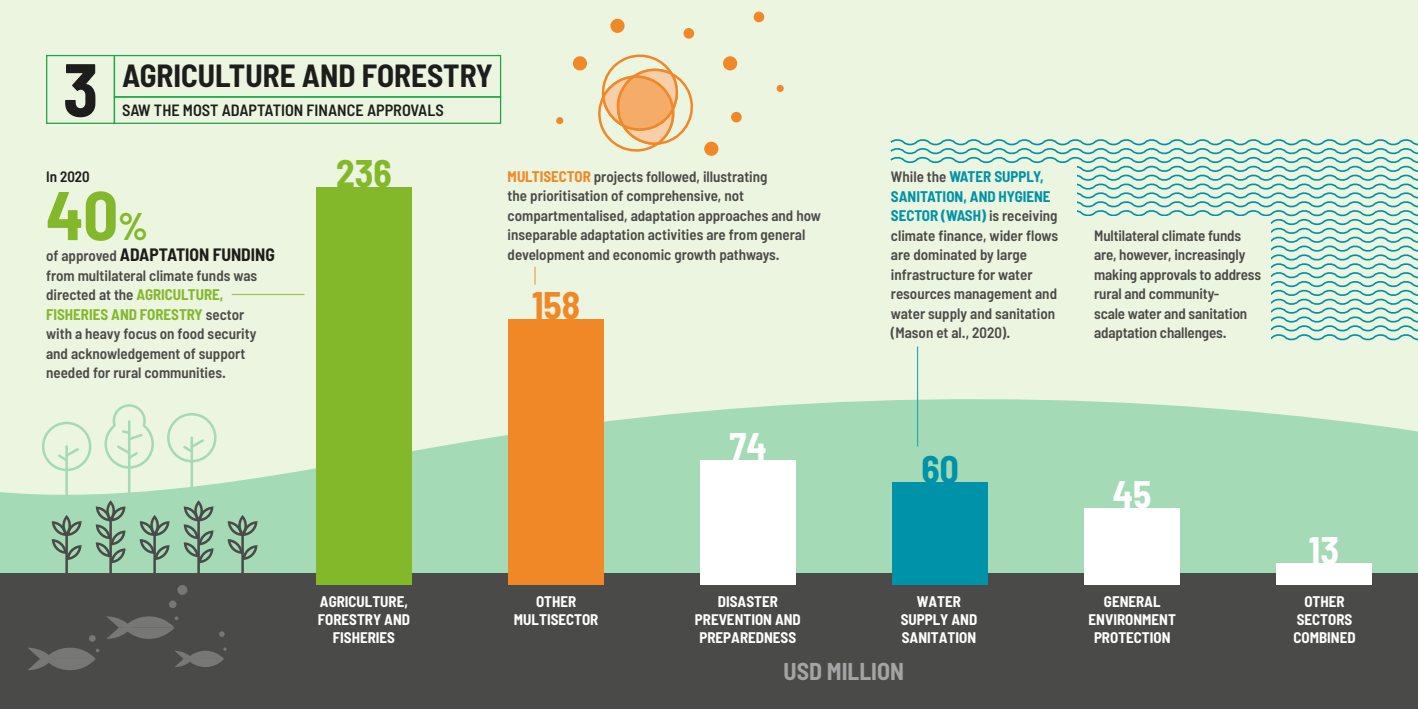
<style>
.page{position:relative;width:1418px;height:709px;background:#fff}
.page>*{position:absolute;margin:0;border:0;box-sizing:border-box;transform-origin:0 0}
.NUMBER{font:700 75px "Barlow Condensed";color:#1d1d1b}
._19pt_HEADING{font:700 semi-condensed 68.75px "Barlow";color:#83b82a}
.t1{font:700 semi-condensed 37.5px "Barlow";color:#fff}
.t2{font:700 semi-condensed 37.5px "Barlow";color:#83b82a}
.t3{font:700 semi-condensed 37.5px "Barlow";color:#f08827}
.t4{font:700 semi-condensed 37.5px "Barlow";color:#0092a8}
.GRAPHIC_TITLE_2{font:700 semi-condensed 31.25px "Barlow";color:#1d1d1b}
.t5{font:700 semi-condensed 23.75px "Barlow";color:#a4a4a4}
._12pt_COPY{font:700 semi-condensed 17.5px "Barlow";color:#1d1d1b}
.GRAPHIC_TITLE_1{font:600 semi-condensed 16.25px "Barlow";color:#1d1d1b}
._12pt_COPY-2{font:600 semi-condensed 15px/19.5px "Barlow";color:#4a4a49}
.t6{font:700 semi-condensed 15px/18px "Barlow";color:#fff;text-align:center}
._12pt_COPY-3{font:600 semi-condensed 15px "Barlow";color:#1d1d1b}
.s1{font-size:37.5px}
.s2{font-weight:600;font-size:15px;color:#4a4a49}
.s3{font-weight:700;color:#83b82a}
.s4{font-weight:700;color:#f08827}
.s5{font-weight:700;color:#0092a8}
</style>
<div class="page">
<div style="left:0;top:0;width:1417px;height:609px;background:#ecf5df"></div>
<svg style="left:0;top:385px;width:1417px;height:188px;fill:#a4dab5"></svg>
<div style="left:0;top:573px;width:1417px;height:136px;background:#4a4a49"></div>
<div style="left:1275px;top:563px;width:96px;height:22px;background:#fff"></div>
<div style="left:1083px;top:508px;width:96px;height:77px;background:#fff"></div>
<div style="left:892px;top:483px;width:96px;height:102px;background:#0092a8"></div>
<div style="left:700px;top:460px;width:96px;height:125px;background:#fff"></div>
<div style="left:508px;top:319px;width:96px;height:266px;background:#f08827"></div>
<div style="left:316px;top:187px;width:96px;height:398px;background:#83b82a"></div>
<svg style="left:175px;top:647px;width:52px;height:20px"></svg>
<svg style="left:219px;top:631px;width:6px;height:6px"></svg>
<svg style="left:107px;top:616px;width:71px;height:23px"></svg>
<div style="left:169px;top:600px;width:7px;height:8px;background:#777776;border-radius:50%"></div>
<div style="left:177px;top:585px;width:10px;height:10px;background:#777776;border-radius:50%"></div>
<svg style="left:28px;top:647px;width:71px;height:23px"></svg>
<div style="left:89px;top:635px;width:7px;height:6px;background:#777776;border-radius:50%"></div>
<hr style="left:153px;top:534px;width:3px;height:43px;background:#4a4a49">
<svg style="left:140px;top:515px;width:29px;height:45px"></svg>
<hr style="left:241px;top:534px;width:3px;height:43px;background:#4a4a49">
<svg style="left:228px;top:515px;width:29px;height:45px"></svg>
<hr style="left:65px;top:534px;width:3px;height:43px;background:#4a4a49">
<svg style="left:52px;top:515px;width:29px;height:45px"></svg>
<hr style="left:197px;top:519px;width:3px;height:60px;background:#4a4a49">
<svg style="left:184px;top:500px;width:29px;height:63px;background:#81a28b"></svg>
<hr style="left:109px;top:519px;width:3px;height:60px;background:#4a4a49">
<svg style="left:96px;top:500px;width:29px;height:63px;background:#81a28b"></svg>
<hr style="left:65px;top:446px;width:3px;height:55px;background:#a4dab5">
<svg style="left:42px;top:422px;width:49px;height:49px"></svg>
<hr style="left:128px;top:421px;width:2px;height:78px;background:#a4dab5">
<svg style="left:104px;top:404px;width:50px;height:64px"></svg>
<hr style="left:190px;top:437px;width:3px;height:56px;background:#a4dab5">
<svg style="left:167px;top:413px;width:49px;height:49px"></svg>
<svg style="left:598px;top:54px;width:95px;height:98px"></svg>
<div style="left:683px;top:28px;width:11px;height:11px;background:#f08827;border-radius:50%"></div>
<div style="left:723px;top:56px;width:14px;height:14px;background:#f08827;border-radius:50%"></div>
<div style="left:731px;top:112px;width:10px;height:10px;background:#f08827;border-radius:50%"></div>
<div style="left:610px;top:19px;width:14px;height:14px;background:#f08827;border-radius:50%"></div>
<div style="left:704px;top:142px;width:14px;height:14px;background:#f08827;border-radius:50%"></div>
<div style="left:573px;top:56px;width:14px;height:14px;background:#f08827;border-radius:50%"></div>
<div style="left:776px;top:85px;width:7px;height:7px;background:#f08827;border-radius:50%"></div>
<div style="left:556px;top:117px;width:7px;height:7px;background:#f08827;border-radius:50%"></div>
<div style="left:753px;top:12px;width:11px;height:10px;background:#f08827;border-radius:50%"></div>
<div style="left:46px;top:55px;width:69px;height:69px;border:1px solid #1ba346"></div>
<div style="left:114px;top:96px;width:387px;height:28px;border:1px solid #1ba346"></div>
<div style="left:114px;top:55px;width:387px;height:43px;border:1px solid #1ba346"></div>
<hr style="left:232px;top:294px;width:72px;height:1px;background:#9cc655">
<svg style="left:534px;top:267px;width:1px;height:18px"></svg>
<hr style="left:917px;top:346px;width:1px;height:100px;background:#33a8b9">
<svg style="left:890px;top:139px;width:527px;height:202px"></svg>
<p class="NUMBER" style="left:63px;top:43px;width:36px">3</p>
<p class="GRAPHIC_TITLE_2" style="left:122px;top:57px;width:372px">AGRICULTURE AND FORESTRY</p>
<p class="GRAPHIC_TITLE_1" style="left:122px;top:100px;width:323px">SAW THE MOST ADAPTATION FINANCE APPROVALS</p>
<p class="_12pt_COPY-3" style="left:46px;top:167px;width:45px">In 2020</p>
<p class="_19pt_HEADING" style="left:46px;top:173px;width:103px">40<span class="s1">%</span></p>
<p class="_12pt_COPY" style="left:46px;top:244px;width:230px"><span class="s2">of approved</span> ADAPTATION FUNDING</p>
<p class="_12pt_COPY-2" style="left:46px;top:265px;width:213px">from multilateral climate funds was directed at the <span class="s3">AGRICULTURE,<br>FISHERIES AND FORESTRY</span> sector with a heavy focus on food security and acknowledgement of support needed for rural communities.</p>
<p class="t2" style="left:336px;top:150px;width:57px">236</p>
<p class="_12pt_COPY-2" style="left:507px;top:166px;width:315px"><span class="s4">MULTISECTOR</span> projects followed, illustrating<br>the prioritisation of comprehensive, not compartmentalised, adaptation approaches and how inseparable adaptation activities are from general development and economic growth pathways.</p>
<p class="_12pt_COPY-2" style="left:891px;top:166px;width:168px">While the <span class="s5">WATER SUPPLY,<br>SANITATION, AND HYGIENE<br>SECTOR (WASH)</span> is receiving climate finance, wider flows are dominated by large infrastructure for water resources management and water supply and sanitation (Mason et al., 2020).</p>
<p class="t3" style="left:532px;top:282px;width:50px">158</p>
<p class="_12pt_COPY-2" style="left:1094px;top:225px;width:168px">Multilateral climate funds are, however, increasingly making approvals to address rural and community-<br>scale water and sanitation adaptation challenges.</p>
<p class="t6" style="left:318px;top:592px;width:94px">AGRICULTURE,<br>FORESTRY AND<br>FISHERIES</p>
<p class="t1" style="left:729px;top:423px;width:39px">74</p>
<p class="t4" style="left:921px;top:446px;width:39px">60</p>
<p class="t1" style="left:1112px;top:471px;width:40px">45</p>
<p class="t1" style="left:1308px;top:527px;width:32px">13</p>
<p class="t6" style="left:514px;top:592px;width:86px">OTHER<br>MULTISECTOR</p>
<p class="t6" style="left:695px;top:592px;width:107px">DISASTER<br>PREVENTION AND<br>PREPAREDNESS</p>
<p class="t6" style="left:900px;top:592px;width:78px">WATER<br>SUPPLY AND<br>SANITATION</p>
<p class="t6" style="left:1088px;top:592px;width:89px">GENERAL<br>ENVIRONMENT<br>PROTECTION</p>
<p class="t6" style="left:1293px;top:592px;width:64px">OTHER<br>SECTORS<br>COMBINED</p>
<p class="t5" style="left:783px;top:656px;width:122px">USD MILLION</p>
</div>
